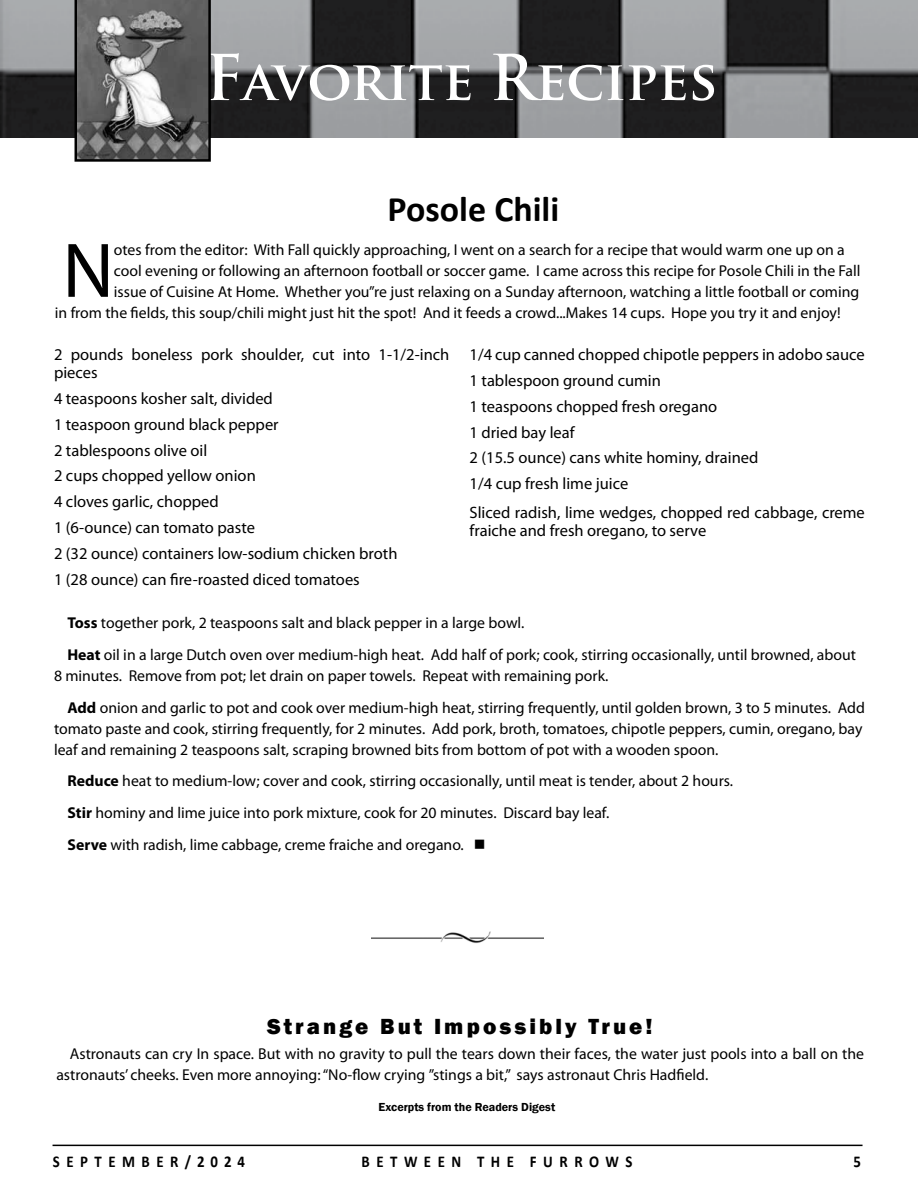
<style>
.page{position:relative;width:918px;height:1188px;background:#fff}
.page>*{position:absolute;margin:0;border:0;box-sizing:border-box;transform-origin:0 0}
.t1{font:78px "Myriad Pro";color:#000}
.t2{font:700 54px "Trajan Pro";letter-spacing:-.005em;color:#fff}
.t3{font:700 36px "Calibri";color:#000}
.t4{font:800 22.5px "Franklin Gothic";letter-spacing:.135em;color:#000}
.t5{font:16.5px/25.8px "Myriad Pro";color:#000}
.t6{font:700 16.5px "Calibri";letter-spacing:.44em;color:#000;scale:.9 1}
.t7{font:15.75px/31.8px "Myriad Pro";color:#000}
.t8{font:600 12px "Franklin Gothic";color:#000}
.s1{font-size:61.5px}
.s2{font-weight:700}
</style>
<div class="page">
<hr style="left:53px;top:1145px;width:810px;height:1px;background:#000">
<img style="left:0;top:0;width:918px;height:137px">
<svg style="left:75px;top:0;width:136px;height:162px;background:#6c6c6c"></svg>
<img style="left:372px;top:932px;width:171px;height:11px">
<h2 class="t2" style="left:205px;top:47px;width:514px"><span class="s1">F</span>avorite <span class="s1">R</span>ecipes</h2>
<h3 class="t3" style="left:388px;top:186px;width:173px">POSOLE CHILI</h3>
<h1 class="t1" style="left:62px;top:223px;width:53px">N</h1>
<p class="t7" style="left:114px;top:233px;width:732px">otes from the editor: With Fall quickly approaching, I went on a search for a recipe that would warm one up on a</p>
<p class="t7" style="left:114px;top:254px;width:748px">cool evening or following an afternoon football or soccer game. I came across this recipe for Posole Chili in the Fall</p>
<p class="t7" style="left:114px;top:275px;width:747px">issue of Cuisine At Home. Whether you”re just relaxing on a Sunday afternoon, watching a little football or coming</p>
<p class="t7" style="left:55px;top:296px;width:787px">in from the fields, this soup/chili might just hit the spot! And it feeds a crowd...Makes 14 cups. Hope you try it and enjoy!</p>
<p class="t5" style="left:54px;top:345px;width:397px;line-height:18px">2 pounds boneless pork shoulder, cut into 1-1/2-inch pieces</p>
<p class="t5" style="left:54px;top:385px;width:345px">4 teaspoons kosher salt, divided<br>1 teaspoon ground black pepper<br>2 tablespoons olive oil<br>2 cups chopped yellow onion<br>4 cloves garlic, chopped<br>1 (6-ounce) can tomato paste<br>2 (32 ounce) containers low-sodium chicken broth<br>1 (28 ounce) can fire-roasted diced tomatoes</p>
<p class="t5" style="left:470px;top:341px;width:397px">1/4 cup canned chopped chipotle peppers in adobo sauce<br>1 tablespoon ground cumin<br>1 teaspoons chopped fresh oregano<br>1 dried bay leaf<br>2 (15.5 ounce) cans white hominy, drained<br>1/4 cup fresh lime juice</p>
<p class="t5" style="left:470px;top:503px;width:397px;line-height:18px">Sliced radish, lime wedges, chopped red cabbage, creme fraiche and fresh oregano, to serve</p>
<p class="t7" style="left:68px;top:606px;width:790px"><span class="s2">Toss</span> together pork, 2 teaspoons salt and black pepper in a large bowl.<br><span class="s2">Heat</span> oil in a large Dutch oven over medium-high heat. Add half of pork; cook, stirring occasionally, until browned, about</p>
<p class="t7" style="left:68px;top:659px;width:799px;text-indent:-13px">8 minutes. Remove from pot; let drain on paper towels. Repeat with remaining pork.<br><span class="s2">Add</span> onion and garlic to pot and cook over medium-high heat, stirring frequently, until golden brown, 3 to 5 minutes. Add</p>
<p class="t7" style="left:54px;top:717px;width:810px;line-height:21px">tomato paste and cook, stirring frequently, for 2 minutes. Add pork, broth, tomatoes, chipotle peppers, cumin, oregano, bay leaf and remaining 2 teaspoons salt, scraping browned bits from bottom of pot with a wooden spoon.</p>
<p class="t7" style="left:68px;top:765px;width:667px"><span class="s2">Reduce</span> heat to medium-low; cover and cook, stirring occasionally, until meat is tender, about 2 hours.<br><span class="s2">Stir</span> hominy and lime juice into pork mixture, cook for 20 minutes. Discard bay leaf.<br><span class="s2">Serve</span> with radish, lime cabbage, creme fraiche and oregano. ■</p>
<h3 class="t4" style="left:267px;top:1012px;width:387px">Strange But Impossibly True!</h3>
<p class="t7" style="left:56px;top:1042px;width:809px;line-height:21px;text-indent:13px">Astronauts can cry In space. But with no gravity to pull the tears down their faces, the water just pools into a ball on the astronauts’ cheeks. Even more annoying: “No-flow crying ”stings a bit,” says astronaut Chris Hadfield.</p>
<p class="t8" style="left:379px;top:1100px;width:178px">Excerpts from the Readers Digest</p>
<p class="t6" style="left:53px;top:1151px;width:93px">SEPTEMB</p>
<p class="t6" style="left:156px;top:1151px;width:100px">ER/2024</p>
<p class="t6" style="left:362px;top:1151px;width:301px">BETWEEN TH E FURRO WS</p>
<p class="t6" style="left:853px;top:1151px;width:10px">5</p>
</div>
